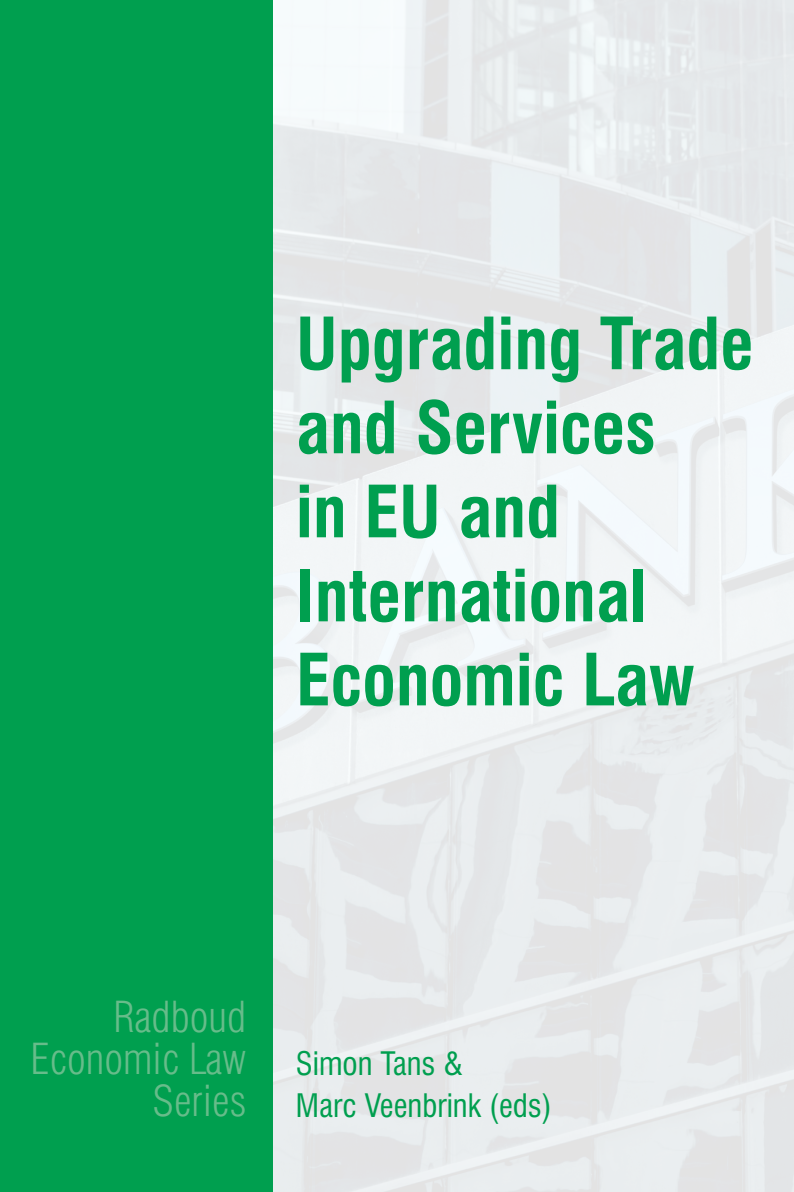
<style>
.page{position:relative;width:794px;height:1192px;background:#fff}
.page>*{position:absolute;margin:0;border:0;box-sizing:border-box;transform-origin:0 0}
.t1{font:700 condensed 70px/84px "Swiss 721 BT";color:#009f4f}
.t2{font:300 condensed 42px/42px "Swiss 721 BT";color:#67bc8a;text-align:right}
.t3{font:condensed 31.5px/42px "Swiss 721 BT";color:#009f4f}
</style>
<div class="page">
<div style="left:0;top:0;width:273px;height:1191px;background:#009f4f"></div>
<p class="t1" style="left:296px;top:302px;width:459px">Upgrading Trade and Services<br>in EU and<br>International<br>Economic Law</p>
<p class="t2" style="left:30px;top:995px;width:217px">Radboud<br>Economic Law<br>Series</p>
<p class="t3" style="left:296px;top:1042px;width:258px">Simon Tans &amp;<br>Marc Veenbrink (eds)</p>
</div>
